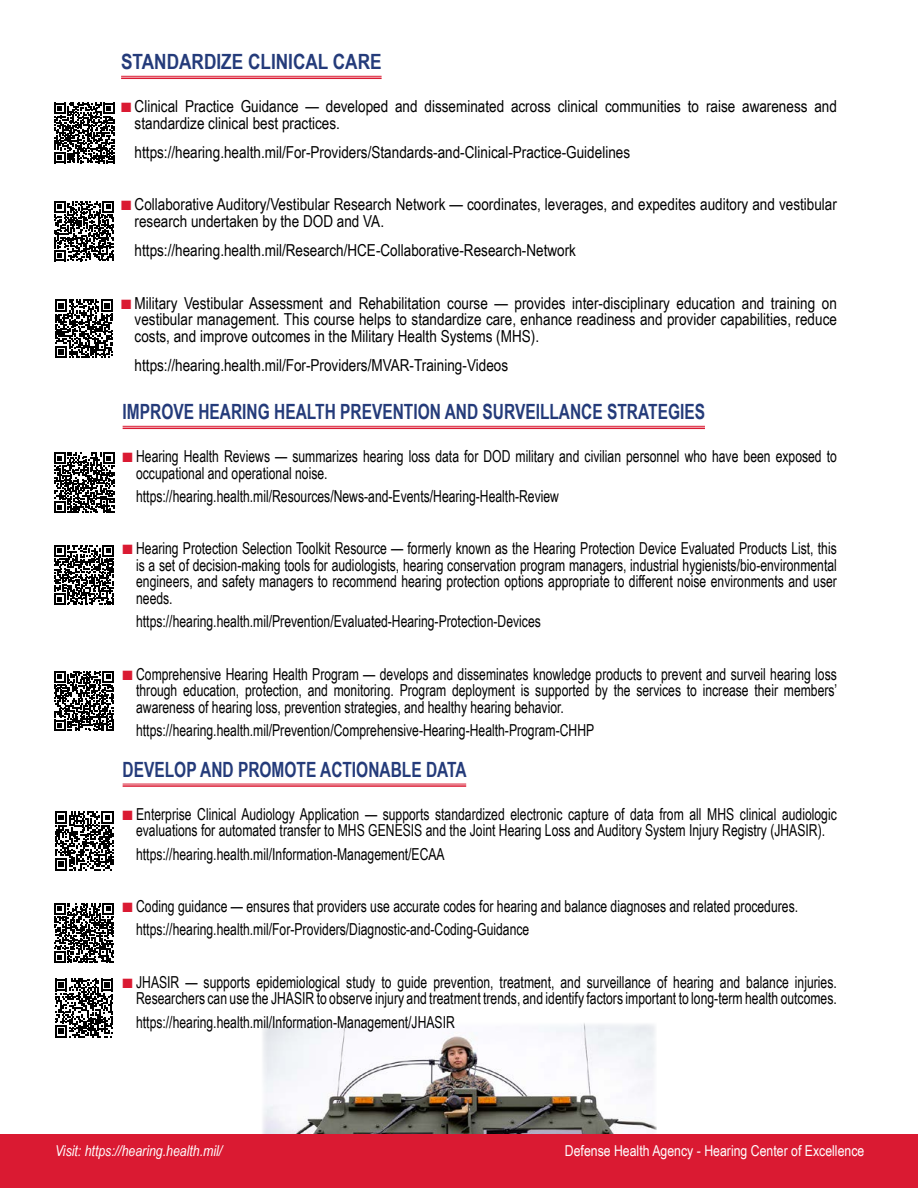
<style>
.page{position:relative;width:918px;height:1188px;background:#fff}
.page>*{position:absolute;margin:0;border:0;box-sizing:border-box;transform-origin:0 0}
.Achievements_To_Date{font:700 21px "Arial Narrow";color:#243b7a;scale:.9 1}
.Achievements_To_Date-2{font:700 21px "Arial Narrow";color:#243b7a}
.BulletedCopy{font:16.5px/16.5px "Arial Narrow";color:#000;text-align:justify;scale:.9 1}
.BulletedCopy-2{font:16.5px/16.5px "Arial Narrow";color:#000}
.FooterName{font:15px "Arial Narrow";color:#fff}
.URL{font:italic 15px "Arial Narrow";color:#fff}
.s1{color:#da1a32}
</style>
<div class="page">
<img style="left:262px;top:1023px;width:394px;height:112px">
<div style="left:0;top:1135px;width:918px;height:53px;background:#da1a32"></div>
<hr style="left:121px;top:76px;width:261px;height:1px;background:#da1a32">
<hr style="left:121px;top:78px;width:261px;height:1px;background:#da1a32">
<hr style="left:123px;top:426px;width:582px;height:1px;background:#da1a32">
<hr style="left:123px;top:428px;width:582px;height:1px;background:#da1a32">
<svg style="left:55px;top:299px;width:58px;height:59px"></svg>
<svg style="left:54px;top:671px;width:60px;height:60px"></svg>
<svg style="left:55px;top:979px;width:58px;height:58px"></svg>
<hr style="left:123px;top:784px;width:343px;height:1px;background:#da1a32">
<hr style="left:123px;top:785px;width:343px;height:2px;background:#da1a32">
<svg style="left:54px;top:201px;width:60px;height:60px"></svg>
<svg style="left:54px;top:545px;width:60px;height:60px"></svg>
<svg style="left:54px;top:903px;width:60px;height:60px"></svg>
<svg style="left:54px;top:103px;width:61px;height:60px"></svg>
<svg style="left:54px;top:453px;width:61px;height:60px"></svg>
<svg style="left:55px;top:811px;width:59px;height:59px"></svg>
<p class="Achievements_To_Date-2" style="left:121px;top:46px;width:262px">STANDARDIZE CLINICAL CARE</p>
<p class="BulletedCopy-2" style="left:135px;top:97px;width:704px;text-indent:-14px"><span class="s1">■</span> Clinical Practice Guidance — developed and disseminated across clinical communities to raise awareness and standardize clinical best practices.</p>
<p class="BulletedCopy-2" style="left:135px;top:143px;width:497px">https://hearing.health.mil/For-Providers/Standards-and-Clinical-Practice-Guidelines</p>
<p class="BulletedCopy-2" style="left:135px;top:196px;width:704px;text-indent:-14px"><span class="s1">■</span> Collaborative Auditory/Vestibular Research Network — coordinates, leverages, and expedites auditory and vestibular research undertaken by the DOD and VA.</p>
<p class="BulletedCopy-2" style="left:135px;top:241px;width:443px">https://hearing.health.mil/Research/HCE-Collaborative-Research-Network</p>
<p class="BulletedCopy-2" style="left:135px;top:294px;width:704px;text-align:justify;text-indent:-14px"><span class="s1">■</span> Military Vestibular Assessment and Rehabilitation course — provides inter-disciplinary education and training on vestibular management. This course helps to standardize care, enhance readiness and provider capabilities, reduce costs, and improve outcomes in the Military Health Systems (MHS).</p>
<p class="BulletedCopy-2" style="left:135px;top:356px;width:375px">https://hearing.health.mil/For-Providers/MVAR-Training-Videos</p>
<p class="Achievements_To_Date" style="left:123px;top:396px;width:649px">IMPROVE HEARING HEALTH PREVENTION AND SURVEILLANCE STRATEGIES</p>
<p class="BulletedCopy" style="left:136px;top:447px;width:780px;text-indent:-14px"><span class="s1">■</span> Hearing Health Reviews — summarizes hearing loss data for DOD military and civilian personnel who have been exposed to occupational and operational noise.</p>
<p class="BulletedCopy" style="left:136px;top:487px;width:471px">https://hearing.health.mil/Resources/News-and-Events/Hearing-Health-Review</p>
<p class="BulletedCopy" style="left:136px;top:540px;width:780px;text-indent:-14px"><span class="s1">■</span> Hearing Protection Selection Toolkit Resource — formerly known as the Hearing Protection Device Evaluated Products List, this is a set of decision-making tools for audiologists, hearing conservation program managers, industrial hygienists/bio-environmental engineers, and safety managers to recommend hearing protection options appropriate to different noise environments and user needs.</p>
<p class="BulletedCopy" style="left:136px;top:612px;width:451px">https://hearing.health.mil/Prevention/Evaluated-Hearing-Protection-Devices</p>
<p class="BulletedCopy" style="left:136px;top:665px;width:781px;text-indent:-14px"><span class="s1">■</span> Comprehensive Hearing Health Program — develops and disseminates knowledge products to prevent and surveil hearing loss through education, protection, and monitoring. Program deployment is supported by the services to increase their members’ awareness of hearing loss, prevention strategies, and healthy hearing behavior.</p>
<p class="BulletedCopy" style="left:136px;top:721px;width:511px">https://hearing.health.mil/Prevention/Comprehensive-Hearing-Health-Program-CHHP</p>
<p class="Achievements_To_Date" style="left:123px;top:754px;width:384px">DEVELOP AND PROMOTE ACTIONABLE DATA</p>
<p class="BulletedCopy" style="left:123px;top:805px;width:795px;text-align:center"><span class="s1">■</span> Enterprise Clinical Audiology Application — supports standardized electronic capture of data from all MHS clinical audiologic evaluations for automated transfer to MHS GENESIS and the Joint Hearing Loss and Auditory System Injury Registry (JHASIR).</p>
<p class="BulletedCopy" style="left:136px;top:845px;width:344px">https://hearing.health.mil/Information-Management/ECAA</p>
<p class="BulletedCopy" style="left:123px;top:897px;width:752px"><span class="s1">■</span> Coding guidance — ensures that providers use accurate codes for hearing and balance diagnoses and related procedures.</p>
<p class="BulletedCopy" style="left:136px;top:921px;width:438px">https://hearing.health.mil/For-Providers/Diagnostic-and-Coding-Guidance</p>
<p class="BulletedCopy" style="left:123px;top:973px;width:795px;text-align:right"><span class="s1">■</span> JHASIR — supports epidemiological study to guide prevention, treatment, and surveillance of hearing and balance injuries.<br>Researchers can use the JHASIR to observe injury and treatment trends, and identify factors important to long-term health outcomes.</p>
<p class="BulletedCopy" style="left:136px;top:1013px;width:356px">https://hearing.health.mil/Information-Management/JHASIR</p>
<p class="URL" style="left:55px;top:1140px;width:169px">Visit: https://hearing.health.mil/</p>
<p class="FooterName" style="left:565px;top:1139px;width:301px">Defense Health Agency - Hearing Center of Excellence</p>
</div>
